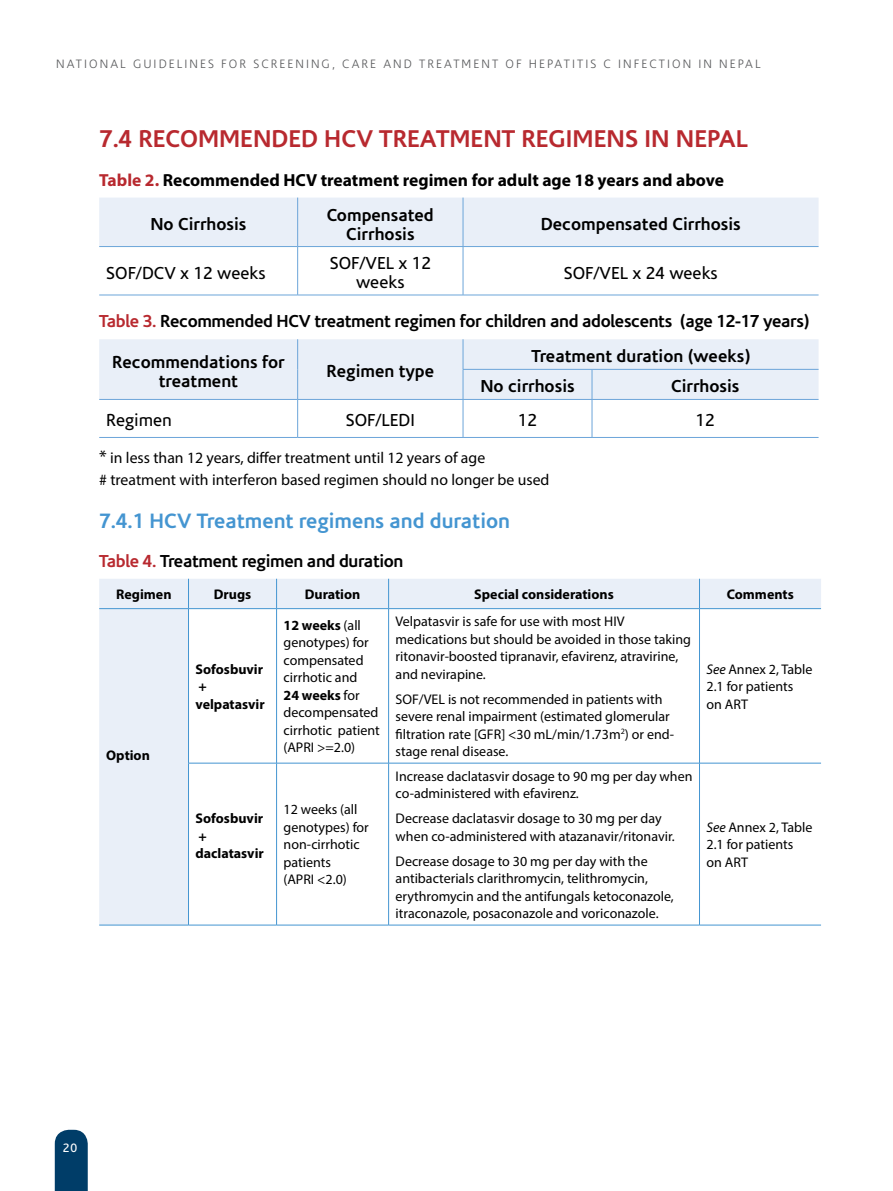
<style>
.page{position:relative;width:893px;height:1191px;background:#fff}
.page>*{position:absolute;margin:0;border:0;box-sizing:border-box;transform-origin:0 0}
.t1{font:700 24.5px "Corisande";color:#b8292f}
.t2{font:700 21px "Corisande";color:#4495d1}
.t3{font:700 17.5px/18.9px "Corisande";color:#000;text-align:center}
.t4{font:700 17.5px "Corisande";letter-spacing:-.02em;color:#000}
.t5{font:17.5px/18.9px "Corisande";color:#000;text-align:center}
.t6{font:700 17.5px "Myriad Pro";color:#000}
.t7{font:15.75px/22.2px "Myriad Pro";color:#000}
.t8{font:14px/17.5px "Myriad Pro";color:#000}
.t9{font:700 14px/17.5px "Myriad Pro";color:#000}
.t10{font:300 12.25px "Corisande";letter-spacing:.17em;color:#58595b}
.t11{font:12.25px "Corisande";color:#fff}
.s1{color:#b8292f}
.s2{font-size:18.38px}
.s3{font-weight:700}
.s4{font-style:italic}
</style>
<div class="page">
<svg style="left:55px;top:1129px;width:33px;height:62px;background:#0e4870"></svg>
<div style="left:99px;top:198px;width:720px;height:48px;background:#e9eff8"></div>
<hr style="left:297px;top:198px;width:1px;height:48px;background:#6ca5d9">
<hr style="left:463px;top:198px;width:1px;height:48px;background:#6ca5d9">
<hr style="left:99px;top:246px;width:199px;height:1px;background:#6ca5d9">
<hr style="left:298px;top:246px;width:165px;height:1px;background:#6ca5d9">
<hr style="left:297px;top:247px;width:1px;height:48px;background:#6ca5d9">
<hr style="left:463px;top:246px;width:356px;height:1px;background:#6ca5d9">
<hr style="left:463px;top:247px;width:1px;height:48px;background:#6ca5d9">
<hr style="left:99px;top:295px;width:199px;height:1px;background:#6ca5d9">
<hr style="left:298px;top:295px;width:165px;height:1px;background:#6ca5d9">
<hr style="left:463px;top:295px;width:356px;height:1px;background:#6ca5d9">
<div style="left:99px;top:339px;width:720px;height:60px;background:#e9eff8"></div>
<hr style="left:297px;top:339px;width:1px;height:30px;background:#6ca5d9">
<hr style="left:297px;top:369px;width:1px;height:30px;background:#6ca5d9">
<hr style="left:463px;top:339px;width:1px;height:30px;background:#6ca5d9">
<hr style="left:463px;top:369px;width:129px;height:1px;background:#6ca5d9">
<hr style="left:463px;top:369px;width:1px;height:30px;background:#6ca5d9">
<hr style="left:592px;top:369px;width:227px;height:1px;background:#6ca5d9">
<hr style="left:592px;top:369px;width:1px;height:30px;background:#6ca5d9">
<hr style="left:99px;top:399px;width:199px;height:1px;background:#6ca5d9">
<hr style="left:298px;top:399px;width:165px;height:1px;background:#6ca5d9">
<hr style="left:297px;top:400px;width:1px;height:37px;background:#6ca5d9">
<hr style="left:463px;top:399px;width:129px;height:1px;background:#6ca5d9">
<hr style="left:463px;top:400px;width:1px;height:37px;background:#6ca5d9">
<hr style="left:592px;top:399px;width:227px;height:1px;background:#6ca5d9">
<hr style="left:592px;top:400px;width:1px;height:37px;background:#6ca5d9">
<hr style="left:99px;top:437px;width:199px;height:1px;background:#6ca5d9">
<hr style="left:298px;top:437px;width:165px;height:1px;background:#6ca5d9">
<hr style="left:463px;top:437px;width:129px;height:1px;background:#6ca5d9">
<hr style="left:592px;top:437px;width:227px;height:1px;background:#6ca5d9">
<svg style="left:99px;top:579px;width:722px;height:345px"></svg>
<svg style="left:188px;top:579px;width:1px;height:29px"></svg>
<svg style="left:276px;top:579px;width:1px;height:29px"></svg>
<svg style="left:388px;top:579px;width:1px;height:29px"></svg>
<svg style="left:699px;top:579px;width:1px;height:29px"></svg>
<hr style="left:99px;top:608px;width:90px;height:1px;background:#4495d1">
<hr style="left:189px;top:608px;width:88px;height:1px;background:#4495d1">
<hr style="left:277px;top:608px;width:112px;height:1px;background:#4495d1">
<hr style="left:389px;top:608px;width:310px;height:1px;background:#4495d1">
<hr style="left:699px;top:608px;width:122px;height:1px;background:#4495d1">
<hr style="left:276px;top:609px;width:1px;height:154px;background:#4495d1">
<hr style="left:388px;top:609px;width:1px;height:154px;background:#4495d1">
<hr style="left:699px;top:609px;width:1px;height:154px;background:#4495d1">
<hr style="left:188px;top:763px;width:89px;height:1px;background:#4495d1">
<hr style="left:277px;top:763px;width:112px;height:1px;background:#4495d1">
<hr style="left:276px;top:763px;width:1px;height:162px;background:#4495d1">
<hr style="left:389px;top:763px;width:310px;height:1px;background:#4495d1">
<hr style="left:388px;top:763px;width:1px;height:162px;background:#4495d1">
<hr style="left:699px;top:763px;width:122px;height:1px;background:#4495d1">
<hr style="left:699px;top:763px;width:1px;height:162px;background:#4495d1">
<hr style="left:189px;top:924px;width:88px;height:1px;background:#4495d1">
<hr style="left:277px;top:924px;width:112px;height:1px;background:#4495d1">
<hr style="left:389px;top:924px;width:310px;height:1px;background:#4495d1">
<hr style="left:699px;top:924px;width:122px;height:1px;background:#4495d1">
<hr style="left:188px;top:609px;width:1px;height:154px;background:#4495d1">
<hr style="left:188px;top:763px;width:1px;height:162px;background:#4495d1">
<hr style="left:99px;top:924px;width:90px;height:1px;background:#4495d1">
<p class="t10" style="left:56px;top:58px;width:706px">NATIONAL GUIDELIN ES FOR SCREEN ING , CARE AN D TREATMENT OF HEPATITIS C IN FECTION IN NEPAL</p>
<h1 class="t1" style="left:99px;top:125px;width:650px">7.4 Recommended HCV treatment regimens in Nepal</h1>
<p class="t6" style="left:99px;top:168px;width:626px"><span class="s1">Table 2.</span> Recommended HCV treatment regimen for adult age 18 years and above</p>
<p class="t3" style="left:150px;top:215px;width:98px">No Cirrhosis</p>
<p class="t3" style="left:327px;top:205px;width:109px">Compensated<br>Cirrhosis</p>
<p class="t3" style="left:541px;top:215px;width:202px">Decompensated Cirrhosis</p>
<p class="t5" style="left:106px;top:263px;width:161px">SOF/DCV x 12 weeks</p>
<p class="t5" style="left:330px;top:254px;width:103px">SOF/VEL x 12 weeks</p>
<p class="t5" style="left:564px;top:263px;width:156px">SOF/VEL x 24 weeks</p>
<p class="t4" style="left:99px;top:311px;width:712px"><span class="s1">Table 3.</span> Recommended HCV treatment regimen for children and adolescents (age 12-17 years)</p>
<p class="t3" style="left:112px;top:353px;width:174px">Recommendations for treatment</p>
<p class="t3" style="left:326px;top:362px;width:109px">Regimen type</p>
<p class="t3" style="left:480px;top:341px;width:271px;line-height:30.1px;text-align:left;text-indent:51px">Treatment duration (weeks)<br>No cirrhosis</p>
<p class="t3" style="left:671px;top:377px;width:70px">Cirrhosis</p>
<p class="t5" style="left:106px;top:411px;width:67px">Regimen</p>
<p class="t5" style="left:346px;top:411px;width:45px">SOF/LEDI</p>
<p class="t5" style="left:518px;top:411px;width:21px">12</p>
<p class="t5" style="left:696px;top:411px;width:21px">12</p>
<p class="t7" style="left:99px;top:446px;width:452px"><span class="s2">*</span> in less than 12 years, differ treatment until 12 years of age<br># treatment with interferon based regimen should no longer be used</p>
<h2 class="t2" style="left:99px;top:508px;width:412px">7.4.1 HCV Treatment regimens and duration</h2>
<p class="t4" style="left:99px;top:551px;width:306px"><span class="s1">Table 4.</span> Treatment regimen and duration</p>
<p class="t9" style="left:116px;top:585px;width:57px">Regimen</p>
<p class="t9" style="left:214px;top:585px;width:39px">Drugs</p>
<p class="t9" style="left:305px;top:585px;width:57px">Duration</p>
<p class="t9" style="left:474px;top:585px;width:141px">Special considerations</p>
<p class="t9" style="left:727px;top:585px;width:68px">Comments</p>
<p class="t9" style="left:106px;top:745px;width:45px">Option</p>
<p class="t9" style="left:195px;top:659px;width:71px">Sofosbuvir + velpatasvir</p>
<p class="t8" style="left:284px;top:616px;width:98px"><span class="s3">12 weeks</span> (all genotypes) for compensated cirrhotic and<br><span class="s3">24 weeks</span> for decompensated cirrhotic patient (APRI &gt;=2.0)</p>
<p class="t8" style="left:396px;top:612px;width:297px">Velpatasvir is safe for use with most HIV medications but should be avoided in those taking ritonavir-boosted tipranavir, efavirenz, atravirine, and nevirapine.</p>
<p class="t8" style="left:396px;top:690px;width:280px">SOF/VEL is not recommended in patients with severe renal impairment (estimated glomerular filtration rate [GFR] &lt;30 mL/min/1.73m<sup>2</sup>) or end&shy;stage renal disease.</p>
<p class="t9" style="left:196px;top:809px;width:70px">Sofosbuvir + daclatasvir</p>
<p class="t8" style="left:284px;top:800px;width:87px">12 weeks (all genotypes) for non-cirrhotic patients<br>(APRI &lt;2.0)</p>
<p class="t8" style="left:396px;top:767px;width:298px">Increase daclatasvir dosage to 90 mg per day when co-administered with efavirenz.</p>
<p class="t8" style="left:396px;top:809px;width:281px">Decrease daclatasvir dosage to 30 mg per day when co-administered with atazanavir/ritonavir.</p>
<p class="t8" style="left:396px;top:852px;width:280px">Decrease dosage to 30 mg per day with the antibacterials clarithromycin, telithromycin, erythromycin and the antifungals ketoconazole, itraconazole, posaconazole and voriconazole.</p>
<p class="t8" style="left:706px;top:660px;width:107px"><span class="s4">See</span> Annex 2, Table<br>2.1 for patients<br>on ART</p>
<p class="t8" style="left:706px;top:818px;width:107px"><span class="s4">See</span> Annex 2, Table<br>2.1 for patients<br>on ART</p>
<p class="t11" style="left:63px;top:1141px;width:16px">20</p>
</div>
